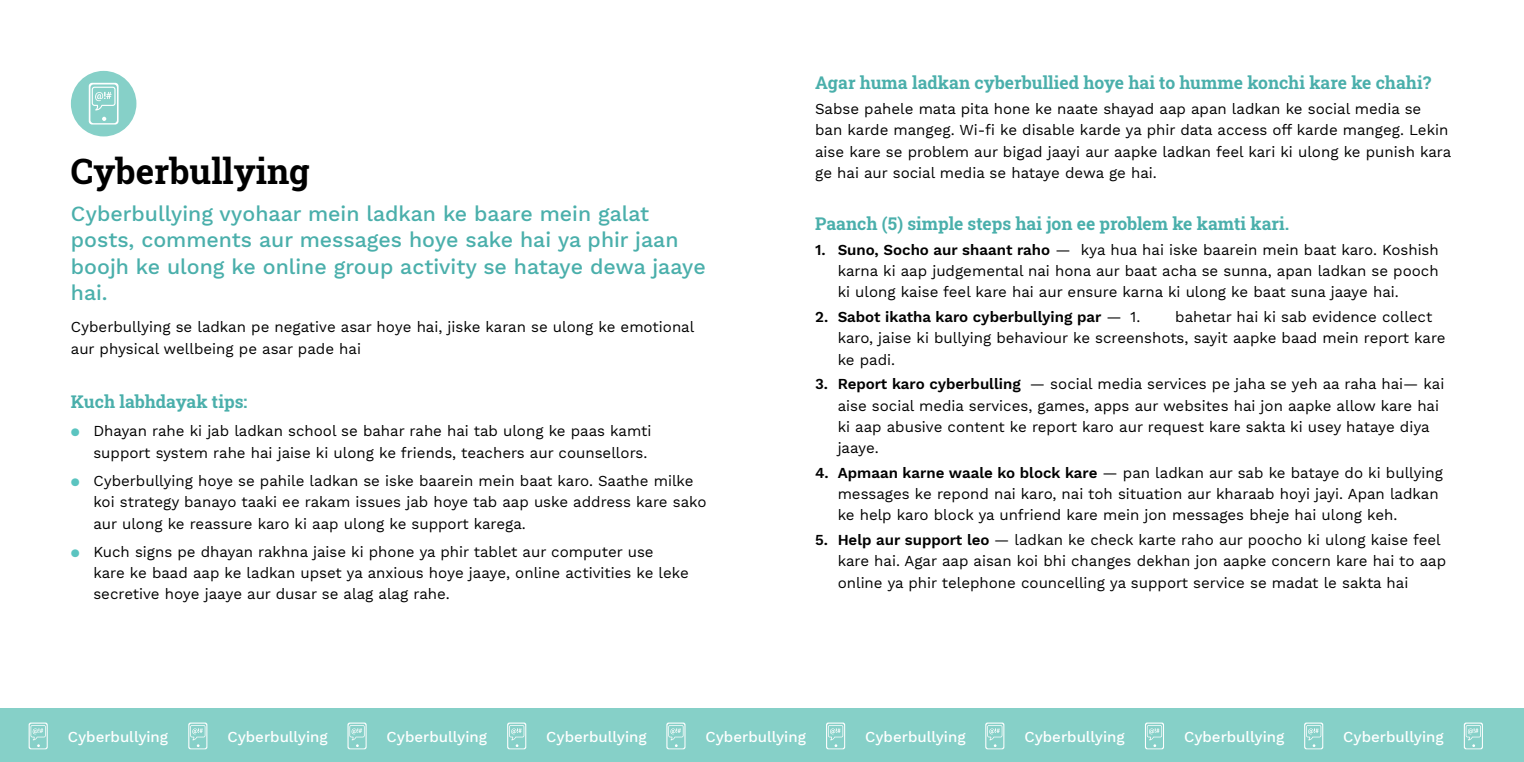
<style>
.page{position:relative;width:1524px;height:762px;background:#fff}
.page>*{position:absolute;margin:0;border:0;box-sizing:border-box;transform-origin:0 0}
.t1{font:700 35px "Roboto Slab";color:#000}
.t2{font:500 21.25px/26.2px "Work Sans";color:#4aafab}
.t3{font:700 17.5px "Roboto Slab";color:#4aafab}
.t4{font:15px/21.2px "Work Sans";color:#000}
.t5{font:500 15px "Work Sans";color:#fff}
.t6{font:600 15px "Work Sans";color:#000}
.s1{color:#5bc4c0}
.s2{font-weight:600}
.s3{font-weight:400}
</style>
<div class="page">
<div style="left:71px;top:71px;width:65px;height:65px;background:#86d0c8;border-radius:50%"></div>
<svg style="left:89px;top:83px;width:30px;height:42px"></svg>
<div style="left:0;top:709px;width:1524px;height:53px;background:#86d0c8"></div>
<svg style="left:29px;top:722px;width:19px;height:27px"></svg>
<svg style="left:666px;top:722px;width:19px;height:27px"></svg>
<svg style="left:347px;top:722px;width:20px;height:27px"></svg>
<svg style="left:985px;top:722px;width:19px;height:27px"></svg>
<svg style="left:1304px;top:722px;width:19px;height:27px"></svg>
<svg style="left:188px;top:722px;width:19px;height:27px"></svg>
<svg style="left:826px;top:722px;width:19px;height:27px"></svg>
<svg style="left:507px;top:722px;width:19px;height:27px"></svg>
<svg style="left:1145px;top:722px;width:19px;height:27px"></svg>
<svg style="left:1463px;top:722px;width:20px;height:27px"></svg>
<h1 class="t1" style="left:71px;top:148px;width:240px">Cyberbullying</h1>
<h2 class="t2" style="left:71px;top:202px;width:636px">Cyberbullying vyohaar mein ladkan ke baare mein galat posts, comments aur messages hoye sake hai ya phir jaan boojh ke ulong ke online group activity se hataye dewa jaaye hai.</h2>
<p class="t4" style="left:71px;top:317px;width:625px">Cyberbullying se ladkan pe negative asar hoye hai, jiske karan se ulong ke emotional aur physical wellbeing pe asar pade hai</p>
<p class="t3" style="left:71px;top:390px;width:178px">Kuch labhdayak tips:</p>
<p class="t4" style="left:71px;top:421px;width:582px;text-align:right"><span class="s1">●</span> Dhayan rahe ki jab ladkan school se bahar rahe hai tab ulong ke paas kamti support system rahe hai jaise ki ulong ke friends, teachers aur counsellors.</p>
<p class="t4" style="left:93px;top:471px;width:615px;text-indent:-22px"><span class="s1">●</span> Cyberbullying hoye se pahile ladkan se iske baarein mein baat karo. Saathe milke koi strategy banayo taaki ee rakam issues jab hoye tab aap uske address kare sako aur ulong ke reassure karo ki aap ulong ke support karega.</p>
<p class="t4" style="left:93px;top:542px;width:597px;text-indent:-22px"><span class="s1">●</span> Kuch signs pe dhayan rakhna jaise ki phone ya phir tablet aur computer use kare ke baad aap ke ladkan upset ya anxious hoye jaaye, online activities ke leke secretive hoye jaaye aur dusar se alag alag rahe.</p>
<p class="t3" style="left:815px;top:71px;width:617px">Agar huma ladkan cyberbullied hoye hai to humme konchi kare ke chahi?</p>
<p class="t4" style="left:815px;top:99px;width:638px">Sabse pahele mata pita hone ke naate shayad aap apan ladkan ke social media se ban karde mangeg. Wi-fi ke disable karde ya phir data access off karde mangeg. Lekin aise kare se problem aur bigad jaayi aur aapke ladkan feel kari ki ulong ke punish kara ge hai aur social media se hataye dewa ge hai.</p>
<p class="t3" style="left:815px;top:211px;width:476px">Paanch (5) simple steps hai jon ee problem ke kamti kari.</p>
<p class="t4" style="left:837px;top:240px;width:603px;text-align:justify;text-indent:-22px"><span class="s2">1. Suno, Socho aur shaant raho</span> — kya hua hai iske baarein mein baat karo. Koshish karna ki aap judgemental nai hona aur baat acha se sunna, apan ladkan se pooch ki ulong kaise feel kare hai aur ensure karna ki ulong ke baat suna jaaye hai.</p>
<p class="t6" style="left:815px;top:308px;width:327px">2. Sabot ikatha karo cyberbullying par <span class="s3">— 1.</span></p>
<p class="t4" style="left:837px;top:307px;width:609px;text-indent:338px">bahetar hai ki sab evidence collect karo, jaise ki bullying behaviour ke screenshots, sayit aapke baad mein report kare ke padi.</p>
<p class="t4" style="left:837px;top:374px;width:608px;text-indent:-22px"><span class="s2">3. Report karo cyberbulling</span> — social media services pe jaha se yeh aa raha hai— kai aise social media services, games, apps aur websites hai jon aapke allow kare hai ki aap abusive content ke report karo aur request kare sakta ki usey hataye diya jaaye.</p>
<p class="t4" style="left:837px;top:463px;width:607px;text-indent:-22px"><span class="s2">4. Apmaan karne waale ko block kare</span> — pan ladkan aur sab ke bataye do ki bullying messages ke repond nai karo, nai toh situation aur kharaab hoyi jayi. Apan ladkan ke help karo block ya unfriend kare mein jon messages bheje hai ulong keh.</p>
<p class="t4" style="left:837px;top:530px;width:610px;text-indent:-22px"><span class="s2">5. Help aur support leo</span> — ladkan ke check karte raho aur poocho ki ulong kaise feel kare hai. Agar aap aisan koi bhi changes dekhan jon aapke concern kare hai to aap online ya phir telephone councelling ya support service se madat le sakta hai</p>
<p class="t5" style="left:68px;top:728px;width:102px">Cyberbullying</p>
<p class="t5" style="left:227px;top:728px;width:102px">Cyberbullying</p>
<p class="t5" style="left:387px;top:728px;width:102px">Cyberbullying</p>
<p class="t5" style="left:546px;top:728px;width:102px">Cyberbullying</p>
<p class="t5" style="left:705px;top:728px;width:102px">Cyberbullying</p>
<p class="t5" style="left:865px;top:728px;width:102px">Cyberbullying</p>
<p class="t5" style="left:1024px;top:728px;width:102px">Cyberbullying</p>
<p class="t5" style="left:1184px;top:728px;width:102px">Cyberbullying</p>
<p class="t5" style="left:1343px;top:728px;width:102px">Cyberbullying</p>
</div>
